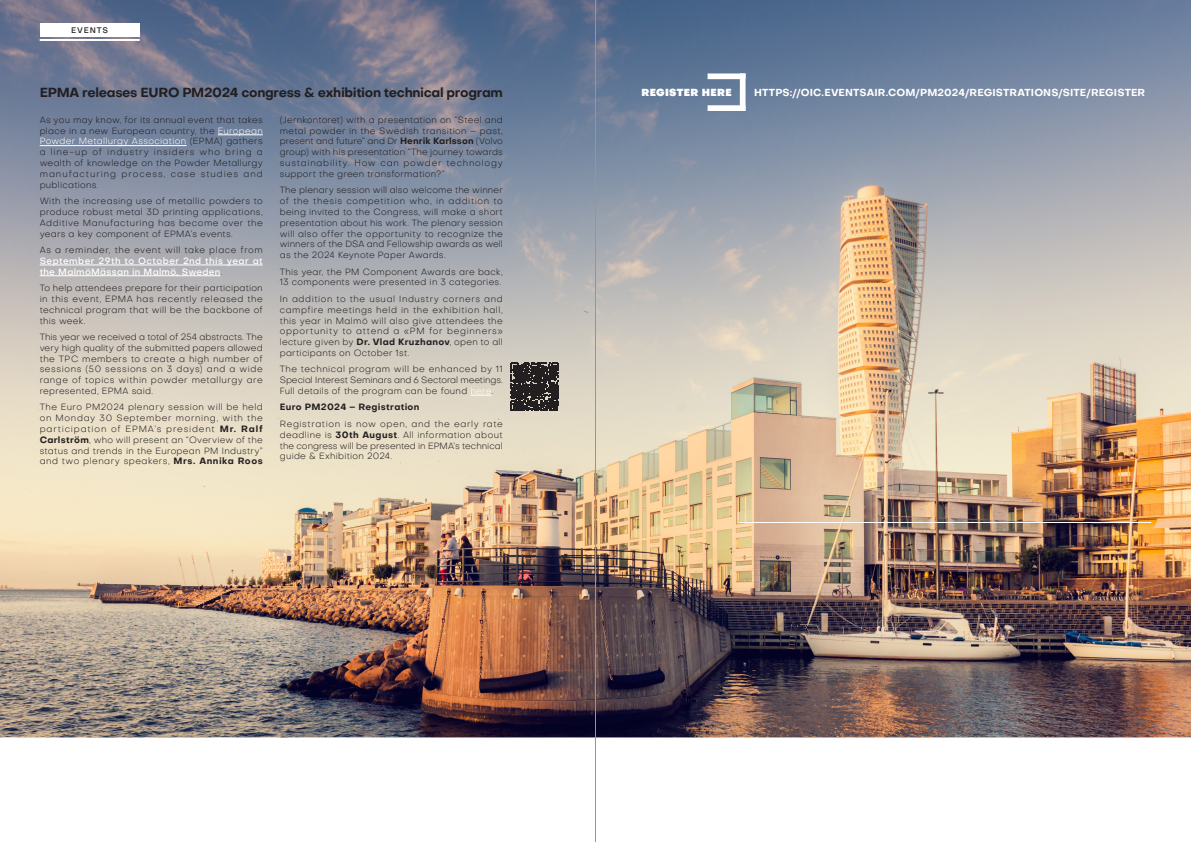
<style>
.page{position:relative;width:1191px;height:842px;background:#fff}
.page>*{position:absolute;margin:0;border:0;box-sizing:border-box;transform-origin:0 0}
.style_ymar_de_paragr{font:700 13px "Objective";letter-spacing:-.025em;color:#231f20}
.t1{font:700 10px "Objective";letter-spacing:.01em;color:#fff}
.style_ymar_de_paragr-2{font:900 10px "Objective";letter-spacing:.03em;color:#fff}
.style_ymar_de_paragr-3{font:300 9px/10.8px "Objective";letter-spacing:.03em;color:#231f20;text-align:justify}
.style_ymar_de_paragr-4{font:500 9px/10.8px "Objective";letter-spacing:.035em;color:#fff;text-align:justify}
.style_ymar_de_paragr-5{font:700 9px "Objective";letter-spacing:.03em;color:#231f20}
.Main_title{font:500 8px "Objective";letter-spacing:.1em;color:#231f20}
.s1{color:#fff}
.s2{font-weight:300;color:#231f20}
.s3{font-weight:700}
</style>
<div class="page">
<img style="left:0;top:0;width:1191px;height:737px">
<svg style="left:707px;top:73px;width:33px;height:6px"></svg>
<svg style="left:707px;top:105px;width:33px;height:6px"></svg>
<div style="left:740px;top:73px;width:5px;height:38px;background:#fff"></div>
<hr style="left:739px;top:522px;width:412px;height:1px;background:#fff">
<svg style="left:0;top:737px;width:1191px;height:1px"></svg>
<hr style="left:218px;top:135px;width:45px;height:1px;background:#fff">
<hr style="left:40px;top:145px;width:147px;height:1px;background:#fff">
<hr style="left:40px;top:265px;width:223px;height:1px;background:#fff">
<hr style="left:40px;top:276px;width:181px;height:1px;background:#fff">
<svg style="left:470px;top:395px;width:21px;height:1px"></svg>
<div style="left:40px;top:23px;width:100px;height:13px;background:#fff"></div>
<hr style="left:40px;top:39px;width:100px;height:2px;background:#fff">
<svg style="left:511px;top:363px;width:47px;height:48px;background:#363231"></svg>
<hr style="left:595px;top:0;width:1px;height:842px;background:#939598">
<p class="Main_title" style="left:71px;top:25px;width:38px">EVENTS</p>
<p class="style_ymar_de_paragr" style="left:40px;top:83px;width:464px">EPMA releases EURO PM2024 congress &amp; exhibition technical program</p>
<p class="style_ymar_de_paragr-3" style="left:40px;top:114px;width:224px">As you may know, for its annual event that takes place in a new European country, the <span class="s1">European Powder Metallurgy Association</span> (EPMA) gathers a line-up of industry insiders who bring a wealth of knowledge on the Powder Metallurgy manufacturing process, case studies and publications.</p>
<p class="style_ymar_de_paragr-3" style="left:40px;top:196px;width:224px">With the increasing use of metallic powders to produce robust metal 3D printing applications, Additive Manufacturing has become over the years a key component of EPMA’s events.</p>
<p class="style_ymar_de_paragr-4" style="left:40px;top:244px;width:225px"><span class="s2">As a reminder, the event will take place from </span>September 29th to October 2nd this year at the MalmöMässan in Malmö, Sweden<span class="s2">.</span></p>
<p class="style_ymar_de_paragr-3" style="left:40px;top:282px;width:225px">To help attendees prepare for their participation in this event, EPMA has recently released the technical program that will be the backbone of this week.</p>
<p class="style_ymar_de_paragr-3" style="left:40px;top:331px;width:225px">This year we received a total of 254 abstracts. The very high quality of the submitted papers allowed the TPC members to create a high number of sessions (50 sessions on 3 days) and a wide range of topics within powder metallurgy are represented, EPMA said.</p>
<p class="style_ymar_de_paragr-3" style="left:40px;top:402px;width:225px">The Euro PM2024 plenary session will be held on Monday 30 September morning, with the participation of EPMA’s president <span class="s3">Mr. Ralf Carlström</span>, who will present an “Overview of the status and trends in the European PM Industry” and two plenary speakers, <span class="s3">Mrs. Annika Roos</span></p>
<p class="style_ymar_de_paragr-3" style="left:280px;top:114px;width:225px">(Jernkontoret) with a presentation on “Steel and metal powder in the Swedish transition – past, present and future” and Dr <span class="s3">Henrik Karlsson</span> (Volvo group) with his presentation “The journey towards sustainability. How can powder technology support the green transformation?”</p>
<p class="style_ymar_de_paragr-3" style="left:280px;top:185px;width:225px">The plenary session will also welcome the winner of the thesis competition who, in addition to being invited to the Congress, will make a short presentation about his work. The plenary session will also offer the opportunity to recognize the winners of the DSA and Fellowship awards as well as the 2024 Keynote Paper Awards.</p>
<p class="style_ymar_de_paragr-3" style="left:280px;top:266px;width:225px">This year, the PM Component Awards are back,<br>13 components were presented in 3 categories.</p>
<p class="style_ymar_de_paragr-3" style="left:280px;top:293px;width:224px">In addition to the usual Industry corners and campfire meetings held in the exhibition hall, this year in Malmö will also give attendees the opportunity to attend a «PM for beginners» lecture given by <span class="s3">Dr. Vlad Kruzhanov</span>, open to all participants on October 1st.</p>
<p class="style_ymar_de_paragr-3" style="left:280px;top:364px;width:225px">The technical program will be enhanced by 11<br>Special Interest Seminars and 6 Sectoral meetings.<br>Full details of the program can be found <span class="s1">here</span>.</p>
<p class="style_ymar_de_paragr-5" style="left:280px;top:401px;width:141px">Euro PM2024 – Registration</p>
<p class="style_ymar_de_paragr-3" style="left:280px;top:418px;width:224px">Registration is now open, and the early rate deadline is <span class="s3">30th August</span>. All information about the congress will be presented in EPMA’s technical guide &amp; Exhibition 2024.</p>
<p class="style_ymar_de_paragr-2" style="left:641px;top:84px;width:92px">REGISTER HERE</p>
<p class="t1" style="left:754px;top:85px;width:392px">HTTPS://OIC.EVENTSAIR.COM/PM2024/REGISTRATIONS/SITE/REGISTER</p>
</div>
